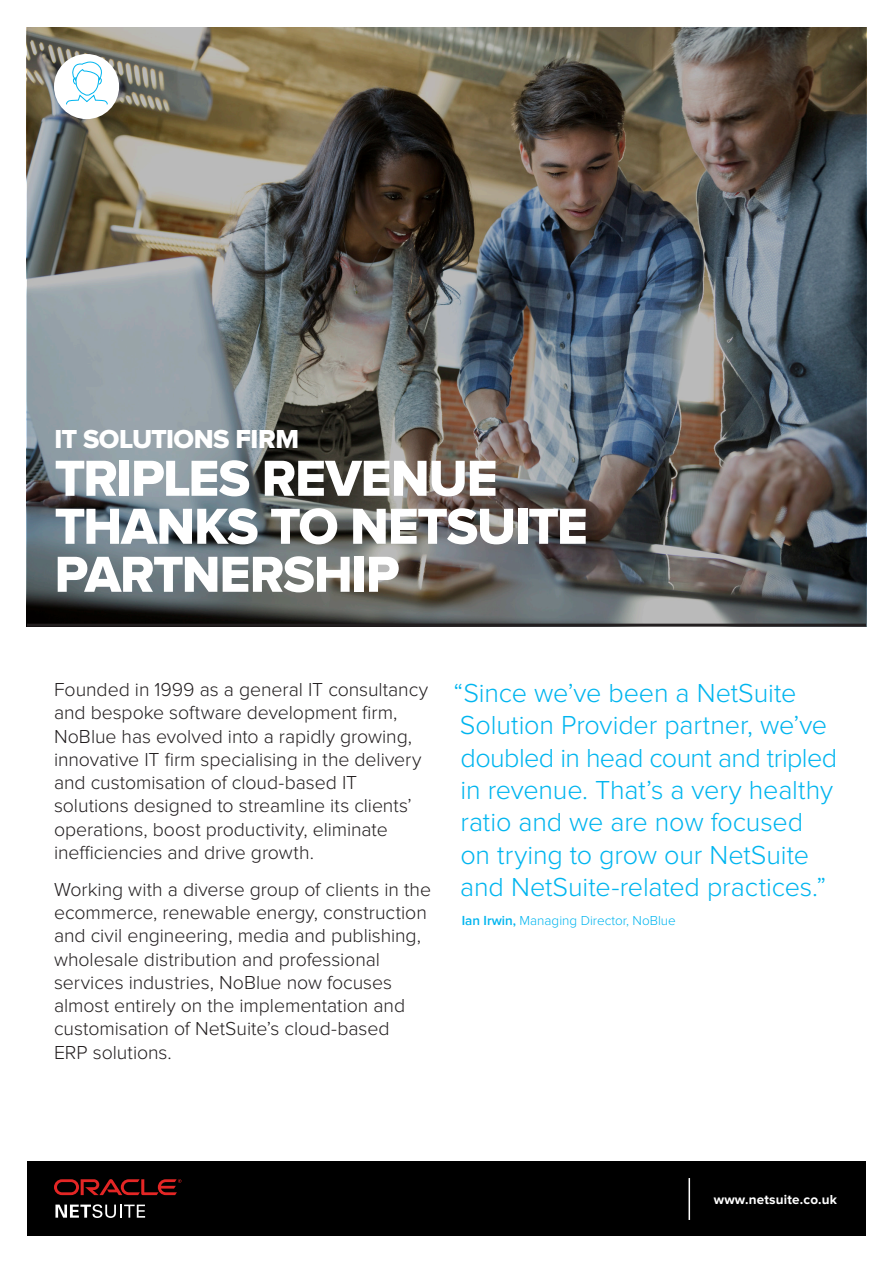
<style>
.page{position:relative;width:893px;height:1263px;background:#fff}
.page>*{position:absolute;margin:0;border:0;box-sizing:border-box;transform-origin:0 0}
.H1_2016{font:52.5px/48px "Proxima Nova Extrabld";letter-spacing:-.025em;color:#fff}
.PullQuote_2016{font:300 27px/32.4px "Proxima Nova";letter-spacing:-.005em;color:#00b5ef}
.H1_2016-2{font:27px "Proxima Nova Extrabld";letter-spacing:-.02em;color:#fff}
.Main_Body_2016{font:300 19.5px/23.2px "Proxima Nova";letter-spacing:-.005em;color:#231f20}
.PullQuote_attributio{font:300 13.5px "Proxima Nova";color:#00b5ef}
.t1{font:700 13.5px "Proxima Nova";letter-spacing:.015em;color:#fff}
.s1{font-weight:600}
</style>
<div class="page">
<div style="left:27px;top:1161px;width:839px;height:75px;background:#000"></div>
<img style="left:27px;top:27px;width:839px;height:597px">
<hr style="left:27px;top:624px;width:839px;height:3px;background:#231f20">
<div style="left:54px;top:54px;width:65px;height:65px;background:#fff;border-radius:50%"></div>
<svg style="left:66px;top:58px;width:42px;height:47px"></svg>
<hr style="left:688px;top:1178px;width:2px;height:42px;background:#fff">
<svg style="left:54px;top:1179px;width:127px;height:16px"></svg>
<svg style="left:55px;top:1204px;width:90px;height:14px"></svg>
<p class="H1_2016-2" style="left:55px;top:423px;width:246px">IT SOLUTIONS FIRM</p>
<p class="H1_2016" style="left:55px;top:456px;width:535px">TRIPLES REVENUE<br>THANKS TO NETSUITE<br>PARTNERSHIP</p>
<p class="Main_Body_2016" style="left:54px;top:678px;width:376px">Founded in 1999 as a general IT consultancy and bespoke software development firm, NoBlue has evolved into a rapidly growing, innovative IT firm specialising in the delivery and customisation of cloud-based IT solutions designed to streamline its clients’ operations, boost productivity, eliminate inefficiencies and drive growth.</p>
<p class="Main_Body_2016" style="left:54px;top:878px;width:379px">Working with a diverse group of clients in the ecommerce, renewable energy, construction and civil engineering, media and publishing, wholesale distribution and professional services industries, NoBlue now focuses almost entirely on the implementation and customisation of NetSuite’s cloud-based<br>ERP solutions.</p>
<p class="PullQuote_2016" style="left:453px;top:677px;width:385px">“Since we’ve been a NetSuite<br>Solution Provider partner, we’ve doubled in head count and tripled in revenue. That’s a very healthy ratio and we are now focused<br>on trying to grow our NetSuite and NetSuite-related practices.”</p>
<p class="PullQuote_attributio" style="left:462px;top:912px;width:216px"><span class="s1">Ian Irwin,</span> Managing Director, NoBlue</p>
<p class="t1" style="left:714px;top:1192px;width:125px">www.netsuite.co.uk</p>
</div>
